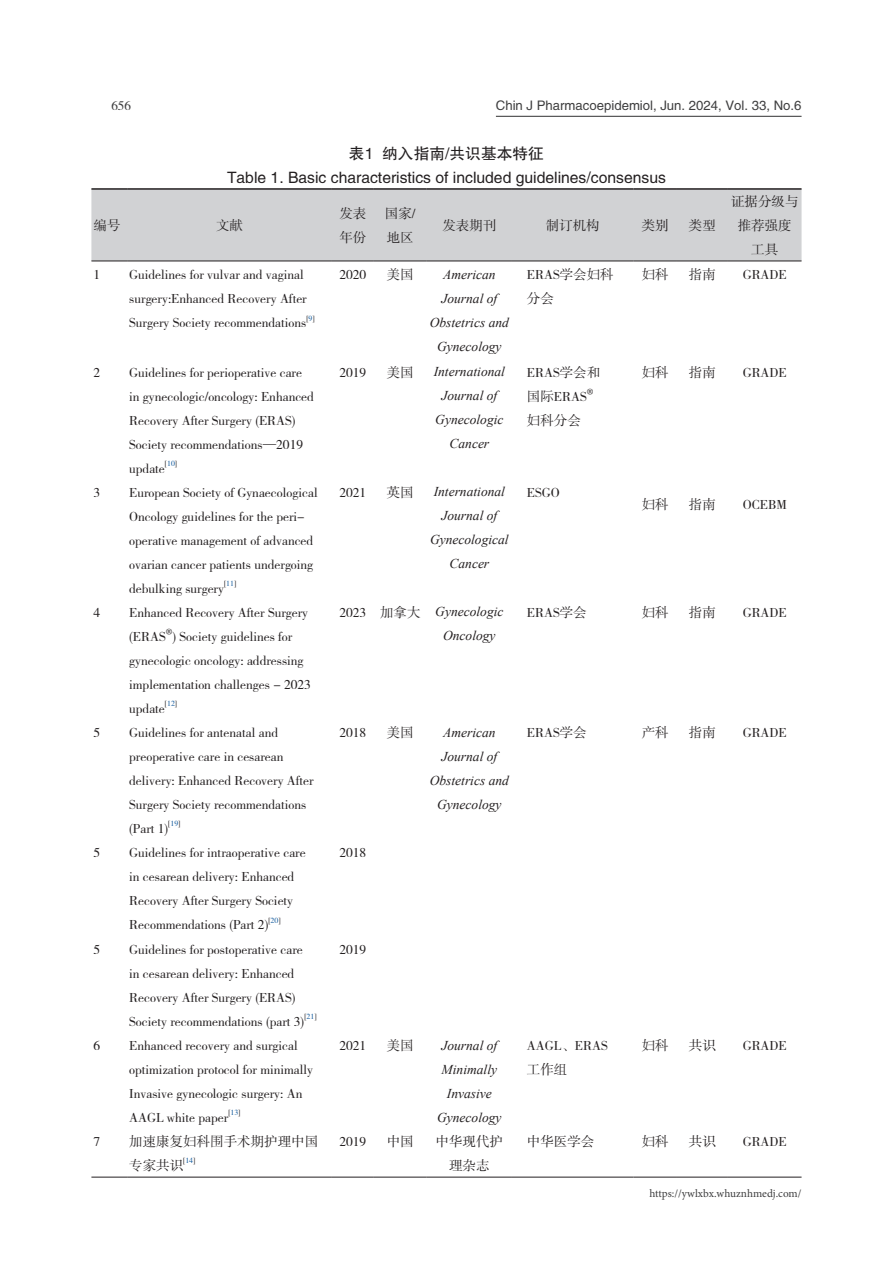
<style>
.page{position:relative;width:893px;height:1263px;background:#fff}
.page>*{position:absolute;margin:0;border:0;box-sizing:border-box;transform-origin:0 0}
._15_图表名{font:15.75px "FZHTK GBK1 0";color:#231f20}
._15_1_图表内容{font:13.5px/24px "FZSSK GBK1 0";color:#231f20}
._15_1_图表内容-2{font:italic 13.5px/24px "Times New Roman";color:#231f20;text-align:center}
.t1{font:13.2px "FZHTK GBK1 0";color:#3e3e3f}
.t2{font:13.2px "FZSSK GBK1 0";color:#3e3e3f}
.t3{font:11.25px "Minion Pro";color:#3e3e3f}
._15_1_图表内容-3{font:7.8px "FZSSK GBK1 0";color:#231f20}
._15_1_图表内容-4{font:7.8px "Cambria Math";color:#231f20}
.s1{color:#175d9e}
</style>
<div class="page">
<hr style="left:496px;top:116px;width:305px;height:1px;background:#3e3e3f">
<div style="left:91px;top:190px;width:710px;height:71px;background:#d1d2d4"></div>
<hr style="left:91px;top:188px;width:36px;height:2px;background:#231f20">
<hr style="left:127px;top:188px;width:205px;height:2px;background:#231f20">
<hr style="left:332px;top:188px;width:42px;height:2px;background:#231f20">
<hr style="left:374px;top:188px;width:53px;height:2px;background:#231f20">
<hr style="left:427px;top:188px;width:85px;height:2px;background:#231f20">
<hr style="left:512px;top:188px;width:121px;height:2px;background:#231f20">
<hr style="left:633px;top:188px;width:44px;height:2px;background:#231f20">
<hr style="left:677px;top:188px;width:51px;height:2px;background:#231f20">
<hr style="left:728px;top:188px;width:73px;height:2px;background:#231f20">
<hr style="left:91px;top:261px;width:36px;height:1px;background:#231f20">
<hr style="left:127px;top:261px;width:205px;height:1px;background:#231f20">
<hr style="left:332px;top:261px;width:42px;height:1px;background:#231f20">
<hr style="left:374px;top:261px;width:53px;height:1px;background:#231f20">
<hr style="left:427px;top:261px;width:85px;height:1px;background:#231f20">
<hr style="left:512px;top:261px;width:121px;height:1px;background:#231f20">
<hr style="left:633px;top:261px;width:44px;height:1px;background:#231f20">
<hr style="left:677px;top:261px;width:51px;height:1px;background:#231f20">
<hr style="left:728px;top:261px;width:73px;height:1px;background:#231f20">
<hr style="left:332px;top:1177px;width:42px;height:1px;background:#231f20">
<hr style="left:374px;top:1177px;width:53px;height:1px;background:#231f20">
<hr style="left:427px;top:1177px;width:85px;height:1px;background:#231f20">
<hr style="left:512px;top:1177px;width:121px;height:1px;background:#231f20">
<hr style="left:633px;top:1177px;width:44px;height:1px;background:#231f20">
<hr style="left:677px;top:1177px;width:51px;height:1px;background:#231f20">
<hr style="left:728px;top:1177px;width:73px;height:1px;background:#231f20">
<hr style="left:91px;top:1177px;width:36px;height:1px;background:#231f20">
<hr style="left:127px;top:1177px;width:205px;height:1px;background:#231f20">
<p class="t2" style="left:111px;top:98px;width:21px">656</p>
<p class="t1" style="left:496px;top:98px;width:307px">Chin J Pharmacoepidemiol, Jun. 2024, Vol. 33, No.6</p>
<p class="_15_图表名" style="left:349px;top:145px;width:197px">表1 纳入指南/共识基本特征</p>
<p class="_15_图表名" style="left:227px;top:169px;width:440px">Table 1. Basic characteristics of included guidelines/consensus</p>
<p class="_15_1_图表内容" style="left:94px;top:214px;width:29px">编号</p>
<p class="_15_1_图表内容" style="left:216px;top:214px;width:28px">文献</p>
<p class="_15_1_图表内容" style="left:339px;top:202px;width:28px">发表年份</p>
<p class="_15_1_图表内容" style="left:385px;top:202px;width:32px">国家/</p>
<p class="_15_1_图表内容" style="left:387px;top:226px;width:28px">地区</p>
<p class="_15_1_图表内容" style="left:442px;top:214px;width:55px">发表期刊</p>
<p class="_15_1_图表内容" style="left:546px;top:214px;width:55px">制订机构</p>
<p class="_15_1_图表内容" style="left:642px;top:214px;width:28px">类别</p>
<p class="_15_1_图表内容" style="left:689px;top:214px;width:28px">类型</p>
<p class="_15_1_图表内容" style="left:731px;top:190px;width:69px;text-align:center">证据分级与推荐强度</p>
<p class="_15_1_图表内容" style="left:751px;top:238px;width:28px">工具</p>
<p class="_15_1_图表内容" style="left:94px;top:263px;width:8px">1</p>
<p class="_15_1_图表内容" style="left:129px;top:263px;width:179px">Guidelines for vulvar and vaginal surgery:Enhanced Recovery After<br>Surgery Society recommendations</p>
<p class="_15_1_图表内容-3" style="left:306px;top:314px;width:10px">[<span class="s1">9</span>]</p>
<p class="_15_1_图表内容" style="left:94px;top:361px;width:8px">2</p>
<p class="_15_1_图表内容" style="left:129px;top:361px;width:186px">Guidelines for perioperative care in gynecologic/oncology: Enhanced<br>Recovery After Surgery (ERAS)<br>Society recommendations—2019 update</p>
<p class="_15_1_图表内容-3" style="left:165px;top:460px;width:14px">[<span class="s1">10</span>]</p>
<p class="_15_1_图表内容" style="left:94px;top:481px;width:8px">3</p>
<p class="_15_1_图表内容" style="left:129px;top:481px;width:190px">European Society of Gynaecological<br>Oncology guidelines for the peri&shy;operative management of advanced ovarian cancer patients undergoing debulking surgery</p>
<p class="_15_1_图表内容-3" style="left:224px;top:580px;width:14px">[<span class="s1">11</span>]</p>
<p class="_15_1_图表内容" style="left:94px;top:601px;width:8px">4</p>
<p class="_15_1_图表内容" style="left:129px;top:601px;width:180px">Enhanced Recovery After Surgery (ERAS</p>
<p class="_15_1_图表内容-4" style="left:166px;top:627px;width:8px">®</p>
<p class="_15_1_图表内容" style="left:129px;top:625px;width:183px;text-indent:43px">) Society guidelines for gynecologic oncology: addressing implementation challenges - 2023 update</p>
<p class="_15_1_图表内容-3" style="left:165px;top:700px;width:14px">[<span class="s1">12</span>]</p>
<p class="_15_1_图表内容" style="left:94px;top:721px;width:8px">5</p>
<p class="_15_1_图表内容" style="left:129px;top:721px;width:186px">Guidelines for antenatal and preoperative care in cesarean delivery: Enhanced Recovery After<br>Surgery Society recommendations (Part 1)</p>
<p class="_15_1_图表内容-3" style="left:168px;top:820px;width:14px">[<span class="s1">19</span>]</p>
<p class="_15_1_图表内容" style="left:94px;top:841px;width:8px">5</p>
<p class="_15_1_图表内容" style="left:129px;top:841px;width:178px">Guidelines for intraoperative care in cesarean delivery: Enhanced<br>Recovery After Surgery Society<br>Recommendations (Part 2)</p>
<p class="_15_1_图表内容-3" style="left:268px;top:916px;width:14px">[<span class="s1">20</span>]</p>
<p class="_15_1_图表内容" style="left:94px;top:938px;width:8px">5</p>
<p class="_15_1_图表内容" style="left:129px;top:938px;width:177px">Guidelines for postoperative care in cesarean delivery: Enhanced Recovery After Surgery (ERAS)<br>Society recommendations (part 3)</p>
<p class="_15_1_图表内容-3" style="left:304px;top:1013px;width:14px">[<span class="s1">21</span>]</p>
<p class="_15_1_图表内容" style="left:94px;top:1034px;width:8px">6</p>
<p class="_15_1_图表内容" style="left:129px;top:1034px;width:185px">Enhanced recovery and surgical optimization protocol for minimally<br>Invasive gynecologic surgery: An<br>AAGL white paper</p>
<p class="_15_1_图表内容-3" style="left:228px;top:1109px;width:14px">[<span class="s1">13</span>]</p>
<p class="_15_1_图表内容" style="left:94px;top:1130px;width:8px">7</p>
<p class="_15_1_图表内容" style="left:129px;top:1130px;width:190px">加速康复妇科围手术期护理中国专家共识</p>
<p class="_15_1_图表内容-3" style="left:183px;top:1157px;width:14px">[<span class="s1">14</span>]</p>
<p class="_15_1_图表内容" style="left:339px;top:263px;width:28px">2020</p>
<p class="_15_1_图表内容" style="left:387px;top:263px;width:28px">美国</p>
<p class="_15_1_图表内容-2" style="left:430px;top:262px;width:81px">American<br>Journal of<br>Obstetrics and<br>Gynecology</p>
<p class="_15_1_图表内容" style="left:527px;top:263px;width:88px">ERAS学会妇科</p>
<p class="_15_1_图表内容" style="left:527px;top:287px;width:28px">分会</p>
<p class="_15_1_图表内容" style="left:339px;top:361px;width:28px">2019</p>
<p class="_15_1_图表内容" style="left:387px;top:361px;width:28px">美国</p>
<p class="_15_1_图表内容-2" style="left:434px;top:360px;width:73px">International<br>Journal of<br>Gynecologic<br>Cancer</p>
<p class="_15_1_图表内容" style="left:527px;top:361px;width:75px">ERAS学会和</p>
<p class="_15_1_图表内容" style="left:527px;top:385px;width:61px">国际ERAS</p>
<p class="_15_1_图表内容-4" style="left:587px;top:387px;width:8px">®</p>
<p class="_15_1_图表内容" style="left:527px;top:409px;width:55px">妇科分会</p>
<p class="_15_1_图表内容" style="left:339px;top:481px;width:28px">2021</p>
<p class="_15_1_图表内容" style="left:387px;top:481px;width:28px">英国</p>
<p class="_15_1_图表内容-2" style="left:430px;top:480px;width:80px">International<br>Journal of<br>Gynecological<br>Cancer</p>
<p class="_15_1_图表内容" style="left:527px;top:481px;width:34px">ESGO</p>
<p class="_15_1_图表内容" style="left:642px;top:263px;width:28px">妇科</p>
<p class="_15_1_图表内容" style="left:689px;top:263px;width:28px">指南</p>
<p class="_15_1_图表内容" style="left:743px;top:263px;width:46px">GRADE</p>
<p class="_15_1_图表内容" style="left:642px;top:361px;width:28px">妇科</p>
<p class="_15_1_图表内容" style="left:689px;top:361px;width:28px">指南</p>
<p class="_15_1_图表内容" style="left:743px;top:361px;width:46px">GRADE</p>
<p class="_15_1_图表内容" style="left:642px;top:493px;width:28px">妇科</p>
<p class="_15_1_图表内容" style="left:689px;top:493px;width:28px">指南</p>
<p class="_15_1_图表内容" style="left:743px;top:493px;width:46px">OCEBM</p>
<p class="_15_1_图表内容" style="left:339px;top:601px;width:28px">2023</p>
<p class="_15_1_图表内容" style="left:380px;top:601px;width:42px">加拿大</p>
<p class="_15_1_图表内容-2" style="left:435px;top:600px;width:70px">Gynecologic<br>Oncology</p>
<p class="_15_1_图表内容" style="left:527px;top:601px;width:61px">ERAS学会</p>
<p class="_15_1_图表内容" style="left:642px;top:601px;width:28px">妇科</p>
<p class="_15_1_图表内容" style="left:689px;top:601px;width:28px">指南</p>
<p class="_15_1_图表内容" style="left:743px;top:601px;width:46px">GRADE</p>
<p class="_15_1_图表内容" style="left:339px;top:721px;width:28px">2018</p>
<p class="_15_1_图表内容" style="left:387px;top:721px;width:28px">美国</p>
<p class="_15_1_图表内容-2" style="left:430px;top:720px;width:81px">American<br>Journal of<br>Obstetrics and<br>Gynecology</p>
<p class="_15_1_图表内容" style="left:527px;top:721px;width:61px">ERAS学会</p>
<p class="_15_1_图表内容" style="left:642px;top:721px;width:28px">产科</p>
<p class="_15_1_图表内容" style="left:689px;top:721px;width:28px">指南</p>
<p class="_15_1_图表内容" style="left:743px;top:721px;width:46px">GRADE</p>
<p class="_15_1_图表内容" style="left:339px;top:841px;width:28px">2018</p>
<p class="_15_1_图表内容" style="left:339px;top:938px;width:28px">2019</p>
<p class="_15_1_图表内容" style="left:339px;top:1034px;width:28px">2021</p>
<p class="_15_1_图表内容" style="left:387px;top:1034px;width:28px">美国</p>
<p class="_15_1_图表内容-2" style="left:437px;top:1033px;width:66px">Journal of<br>Minimally<br>Invasive<br>Gynecology</p>
<p class="_15_1_图表内容" style="left:527px;top:1034px;width:82px">AAGL、ERAS</p>
<p class="_15_1_图表内容" style="left:527px;top:1058px;width:42px">工作组</p>
<p class="_15_1_图表内容" style="left:642px;top:1034px;width:28px">妇科</p>
<p class="_15_1_图表内容" style="left:689px;top:1034px;width:28px">共识</p>
<p class="_15_1_图表内容" style="left:743px;top:1034px;width:46px">GRADE</p>
<p class="_15_1_图表内容" style="left:339px;top:1130px;width:28px">2019</p>
<p class="_15_1_图表内容" style="left:387px;top:1130px;width:28px">中国</p>
<p class="_15_1_图表内容" style="left:436px;top:1130px;width:69px;text-align:center">中华现代护理杂志</p>
<p class="_15_1_图表内容" style="left:527px;top:1130px;width:69px">中华医学会</p>
<p class="_15_1_图表内容" style="left:642px;top:1130px;width:28px">妇科</p>
<p class="_15_1_图表内容" style="left:689px;top:1130px;width:28px">共识</p>
<p class="_15_1_图表内容" style="left:743px;top:1130px;width:46px">GRADE</p>
<p class="t3" style="left:649px;top:1185px;width:154px">https://ywlxbx.whuznhmedj.com/</p>
</div>
